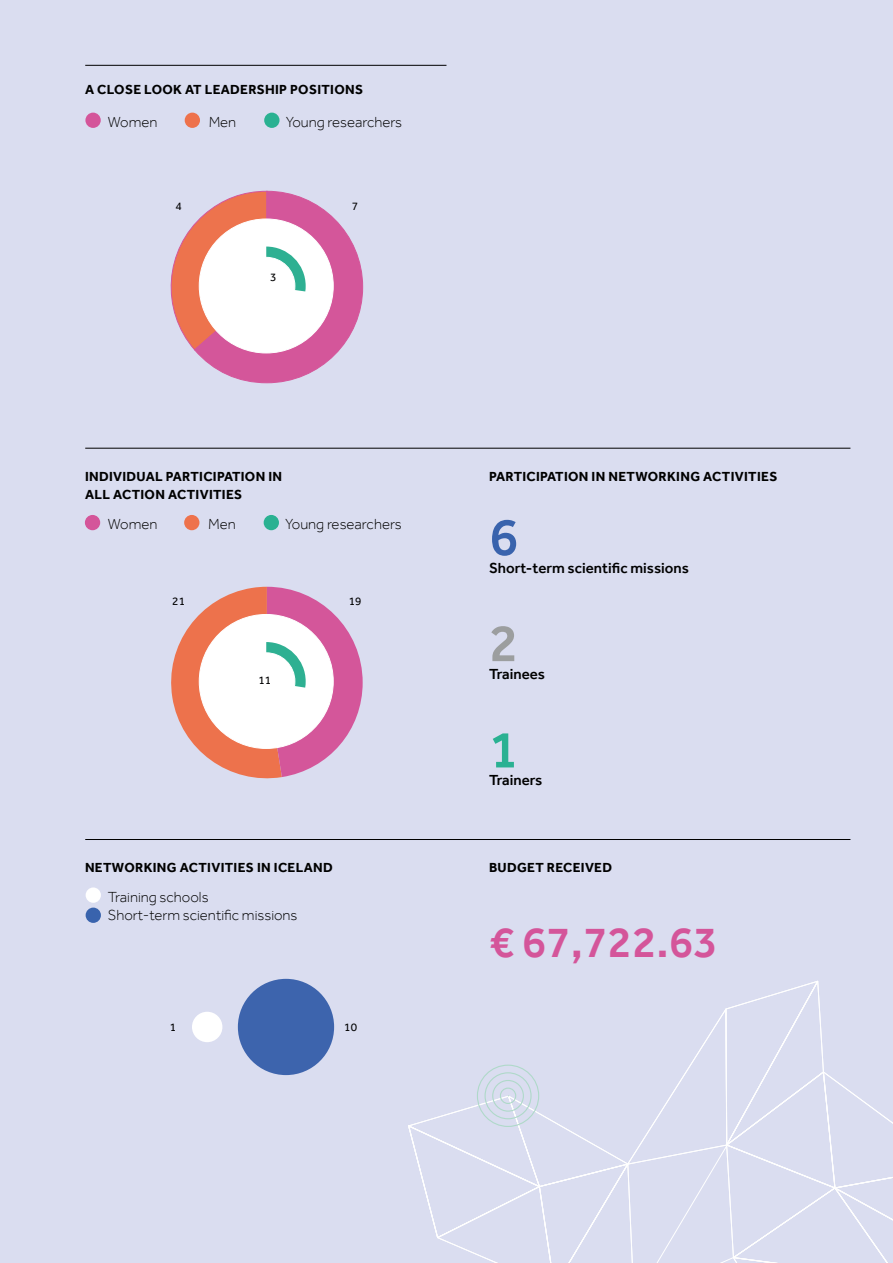
<style>
.page{position:relative;width:893px;height:1263px;background:#daddf0}
.page>*{position:absolute;margin:0;border:0;box-sizing:border-box;transform-origin:0 0}
.STSm_number{font:500 54px "Effra";color:#3963ad}
.Trainees-number{font:500 54px "Effra";color:#9c9e9f}
.Trainers-Number{font:500 54px "Effra";color:#2ab192}
.Budget{font:500 45px "Effra";color:#d4559a}
.Legend{font:300 15px "Effra";color:#000}
.Participation_in_Net{font:500 15px "Effra";color:#000}
.title_category{font:700 13.5px/18px "Effra";letter-spacing:.025em;color:#000}
.t1{font:11.7px "Effra";color:#030304}
</style>
<div class="page">
<svg style="left:171px;top:587px;width:192px;height:192px"></svg>
<div style="left:238px;top:653px;width:57px;height:57px;background:#fff;border-radius:50%"></div>
<div style="left:237px;top:653px;width:58px;height:57px;border:1px solid #fff;border-radius:50%"></div>
<svg style="left:170px;top:191px;width:193px;height:192px"></svg>
<div style="left:238px;top:257px;width:57px;height:58px;background:#fff;border-radius:50%"></div>
<div style="left:237px;top:257px;width:58px;height:58px;border:1px solid #fff;border-radius:50%"></div>
<div style="left:192px;top:1012px;width:30px;height:30px;background:#fff;border-radius:15px"></div>
<div style="left:238px;top:979px;width:96px;height:96px;background:#3d64ad;border-radius:48px"></div>
<div style="left:85px;top:515px;width:15px;height:15px;background:#d4559a;border-radius:50%"></div>
<div style="left:184px;top:515px;width:15px;height:15px;background:#ee724c;border-radius:50%"></div>
<div style="left:264px;top:515px;width:15px;height:15px;background:#2ab192;border-radius:50%"></div>
<div style="left:85px;top:113px;width:16px;height:15px;background:#d4559a;border-radius:50%"></div>
<div style="left:185px;top:113px;width:15px;height:15px;background:#ee724c;border-radius:50%"></div>
<div style="left:264px;top:113px;width:15px;height:15px;background:#2ab192;border-radius:50%"></div>
<div style="left:86px;top:887px;width:15px;height:16px;background:#fff;border-radius:50%"></div>
<div style="left:86px;top:907px;width:15px;height:16px;background:#3963ad;border-radius:50%"></div>
<svg style="left:408px;top:980px;width:485px;height:283px"></svg>
<hr style="left:85px;top:448px;width:765px;height:1px;background:#000">
<hr style="left:85px;top:65px;width:361px;height:1px;background:#000">
<hr style="left:85px;top:839px;width:765px;height:1px;background:#000">
<p class="title_category" style="left:85px;top:80px;width:280px">A CLOSE LOOK AT LEADERSHIP POSITIONS</p>
<p class="Legend" style="left:108px;top:113px;width:51px">Women</p>
<p class="Legend" style="left:209px;top:113px;width:29px">Men</p>
<p class="Legend" style="left:286px;top:113px;width:118px">Young researchers</p>
<p class="t1" style="left:175px;top:199px;width:8px">4</p>
<p class="t1" style="left:352px;top:199px;width:8px">7</p>
<p class="t1" style="left:270px;top:270px;width:8px">3</p>
<p class="title_category" style="left:85px;top:467px;width:199px">INDIVIDUAL PARTICIPATION IN<br>ALL ACTION ACTIVITIES</p>
<p class="title_category" style="left:489px;top:467px;width:290px">PARTICIPATION IN NETWORKING ACTIVITIES</p>
<p class="Legend" style="left:108px;top:515px;width:51px">Women</p>
<p class="Legend" style="left:208px;top:515px;width:29px">Men</p>
<p class="Legend" style="left:285px;top:515px;width:118px">Young researchers</p>
<p class="t1" style="left:172px;top:594px;width:14px">21</p>
<p class="t1" style="left:349px;top:594px;width:14px">19</p>
<p class="t1" style="left:258px;top:673px;width:14px">11</p>
<p class="title_category" style="left:85px;top:858px;width:249px">NETWORKING ACTIVITIES IN ICELAND</p>
<p class="Legend" style="left:108px;top:888px;width:102px">Training schools</p>
<p class="Legend" style="left:108px;top:906px;width:191px">Short-term scientific missions</p>
<p class="t1" style="left:170px;top:1020px;width:8px">1</p>
<p class="t1" style="left:344px;top:1020px;width:14px">10</p>
<p class="STSm_number" style="left:489px;top:505px;width:31px">6</p>
<p class="Participation_in_Net" style="left:489px;top:559px;width:201px">Short-term scientific missions</p>
<p class="Trainees-number" style="left:489px;top:611px;width:31px">2</p>
<p class="Participation_in_Net" style="left:489px;top:665px;width:58px">Trainees</p>
<p class="Trainers-Number" style="left:489px;top:717px;width:31px">1</p>
<p class="Participation_in_Net" style="left:489px;top:771px;width:55px">Trainers</p>
<p class="title_category" style="left:489px;top:858px;width:125px">BUDGET RECEIVED</p>
<p class="Budget" style="left:489px;top:915px;width:230px">€ 67,722.63</p>
</div>
